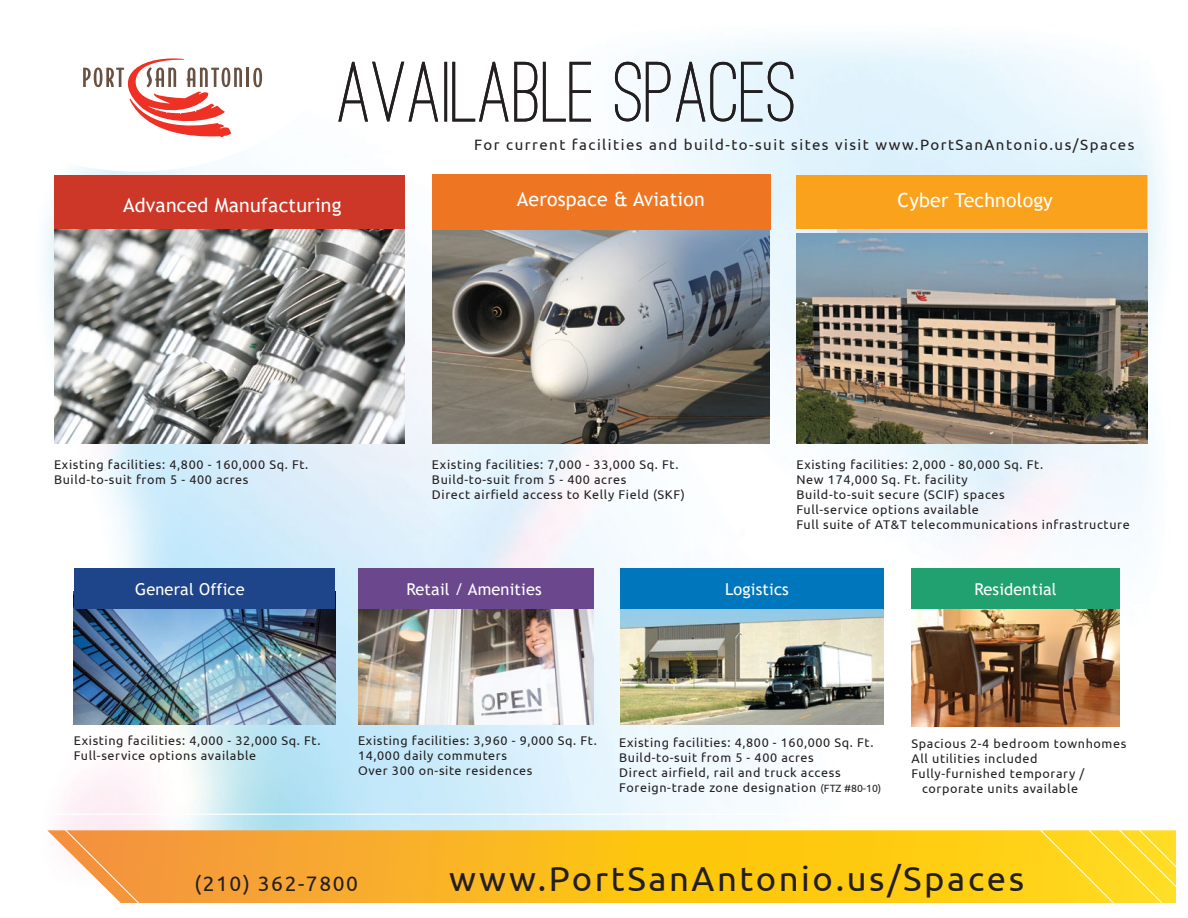
<style>
.page{position:relative;width:1188px;height:918px;background:#fff}
.page>*{position:absolute;margin:0;border:0;box-sizing:border-box;transform-origin:0 0}
.t1{font:500 88.5px "Ostrich Sans";color:#231f20}
.t2{font:34.65px "Ubuntu";letter-spacing:.075em;color:#231f20}
.t3{font:21px "Ubuntu";letter-spacing:.075em;color:#231f20}
.t4{font:19.5px "Trebuchet MS";letter-spacing:.01em;color:#fff}
.t5{font:16.35px "Trebuchet MS";letter-spacing:.01em;color:#fff}
.t6{font:15px "Ubuntu";letter-spacing:.1em;color:#231f20}
.t7{font:12.6px/15.1px "Ubuntu";letter-spacing:.05em;color:#231f20}
.s1{font-size:10.5px}
</style>
<div class="page">
<img style="left:45px;top:39px;width:1117px;height:775px">
<svg style="left:60px;top:814px;width:657px;height:16px"></svg>
<svg style="left:45px;top:39px;width:293px;height:133px"></svg>
<svg style="left:47px;top:830px;width:965px;height:73px;background:#fbbc22"></svg>
<svg style="left:1012px;top:796px;width:164px;height:107px"></svg>
<svg style="left:63px;top:830px;width:104px;height:73px"></svg>
<svg style="left:83px;top:56px;width:179px;height:82px"></svg>
<img style="left:620px;top:609px;width:264px;height:116px">
<img style="left:74px;top:609px;width:261px;height:115px">
<img style="left:432px;top:230px;width:338px;height:214px">
<img style="left:54px;top:230px;width:351px;height:214px">
<img style="left:796px;top:233px;width:352px;height:211px">
<img style="left:358px;top:609px;width:236px;height:115px">
<img style="left:912px;top:609px;width:208px;height:118px">
<div style="left:358px;top:568px;width:236px;height:41px;background:#6b488e"></div>
<div style="left:620px;top:568px;width:264px;height:41px;background:#0076bc"></div>
<div style="left:912px;top:568px;width:208px;height:41px;background:#22a170"></div>
<div style="left:432px;top:174px;width:338px;height:56px;background:#ee7623"></div>
<div style="left:54px;top:176px;width:351px;height:54px;background:#cc3727"></div>
<div style="left:74px;top:568px;width:261px;height:41px;background:#1e4489"></div>
<div style="left:796px;top:176px;width:351px;height:54px;background:#faa21b"></div>
<h1 class="t1" style="left:338px;top:39px;width:462px">AVAILABLE SPACES</h1>
<p class="t6" style="left:474px;top:135px;width:662px">For current facilities and build-to-suit sites visit www.PortSanAntonio.us/Spaces</p>
<h3 class="t4" style="left:123px;top:193px;width:220px">Advanced Manufacturing</h3>
<h3 class="t4" style="left:517px;top:187px;width:189px">Aerospace &amp; Aviation</h3>
<h3 class="t4" style="left:898px;top:188px;width:157px">Cyber Technology</h3>
<p class="t7" style="left:54px;top:456px;width:256px">Existing facilities: 4,800 - 160,000 Sq. Ft.<br>Build-to-suit from 5 - 400 acres</p>
<p class="t5" style="left:135px;top:579px;width:111px">General Office</p>
<p class="t7" style="left:432px;top:456px;width:254px">Existing facilities: 7,000 - 33,000 Sq. Ft.<br>Build-to-suit from 5 - 400 acres<br>Direct airfield access to Kelly Field (SKF)</p>
<p class="t7" style="left:797px;top:456px;width:335px">Existing facilities: 2,000 - 80,000 Sq. Ft.<br>New 174,000 Sq. Ft. facility<br>Build-to-suit secure (SCIF) spaces<br>Full-service options available<br>Full suite of AT&amp;T telecommunications infrastructure</p>
<p class="t5" style="left:407px;top:579px;width:137px">Retail / Amenities</p>
<p class="t5" style="left:725px;top:579px;width:65px">Logistics</p>
<p class="t5" style="left:974px;top:579px;width:84px">Residential</p>
<p class="t7" style="left:74px;top:732px;width:248px">Existing facilities: 4,000 - 32,000 Sq. Ft.<br>Full-service options available</p>
<p class="t7" style="left:358px;top:732px;width:240px">Existing facilities: 3,960 - 9,000 Sq. Ft.<br>14,000 daily commuters<br>Over 300 on-site residences</p>
<p class="t7" style="left:619px;top:734px;width:264px">Existing facilities: 4,800 - 160,000 Sq. Ft.<br>Build-to-suit from 5 - 400 acres<br>Direct airfield, rail and truck access Foreign-trade zone designation <span class="s1">(FTZ #80-10)</span></p>
<p class="t7" style="left:912px;top:735px;width:216px">Spacious 2-4 bedroom townhomes</p>
<p class="t7" style="left:912px;top:751px;width:128px">All utilities included</p>
<p class="t7" style="left:912px;top:766px;width:174px">Fully-furnished temporary /</p>
<p class="t7" style="left:922px;top:781px;width:157px">corporate units available</p>
<h3 class="t3" style="left:194px;top:871px;width:165px">(210) 362-7800</h3>
<h2 class="t2" style="left:449px;top:858px;width:577px">www.PortSanAntonio.us/Spaces</h2>
</div>
